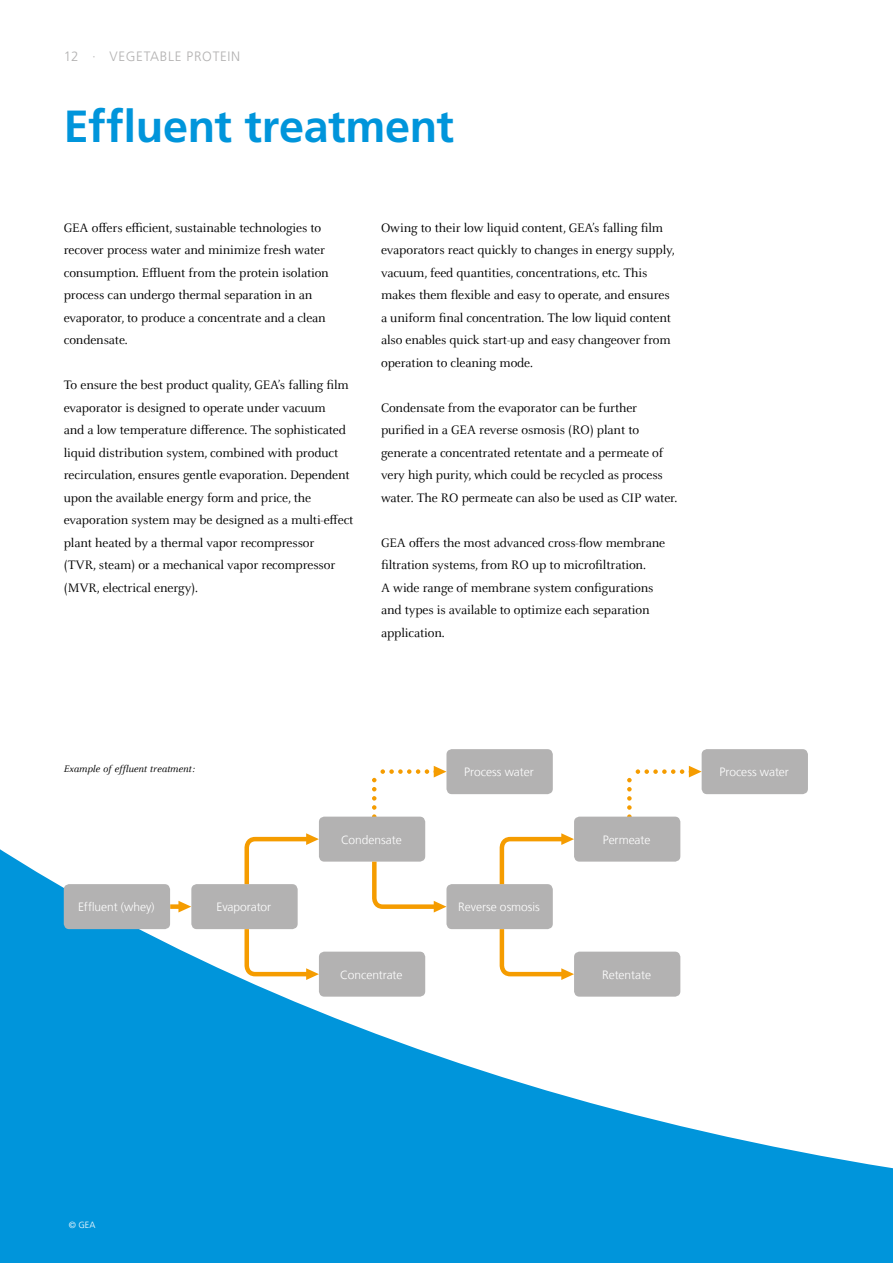
<style>
.page{position:relative;width:893px;height:1263px;background:#fff}
.page>*{position:absolute;margin:0;border:0;box-sizing:border-box;transform-origin:0 0}
.t1{font:700 45px "Frutiger LT Com";letter-spacing:-.01em;color:#0095db}
.t2{font:13.5px/22.5px "Celeste OT";letter-spacing:-.01em;color:#000}
.t3{font:300 13.5px "Frutiger LT Com";letter-spacing:.05em;color:#b3b2b2}
.t4{font:300 12px "Frutiger LT Com";letter-spacing:-.005em;color:#fff}
.t5{font:italic 10.5px "Celeste OT";color:#000}
.t6{font:300 9px "Frutiger LT Com";color:#fff}
</style>
<div class="page">
<svg style="left:0;top:841px;width:893px;height:422px;fill:#0095db"></svg>
<div style="left:64px;top:884px;width:106px;height:45px;background:#b3b2b2;border-radius:5px"></div>
<div style="left:191px;top:884px;width:107px;height:45px;background:#b3b2b2;border-radius:5px"></div>
<div style="left:446px;top:884px;width:107px;height:45px;background:#b3b2b2;border-radius:5px"></div>
<div style="left:574px;top:952px;width:106px;height:45px;background:#b3b2b2;border-radius:5px"></div>
<div style="left:574px;top:817px;width:106px;height:45px;background:#b3b2b2;border-radius:5px"></div>
<div style="left:319px;top:817px;width:106px;height:45px;background:#b3b2b2;border-radius:5px"></div>
<div style="left:319px;top:952px;width:106px;height:45px;background:#b3b2b2;border-radius:5px"></div>
<div style="left:446px;top:749px;width:107px;height:45px;background:#b3b2b2;border-radius:5px"></div>
<div style="left:702px;top:749px;width:106px;height:45px;background:#b3b2b2;border-radius:5px"></div>
<svg style="left:178px;top:901px;width:13px;height:11px"></svg>
<div style="left:170px;top:904px;width:11px;height:5px;background:#f59c00"></div>
<svg style="left:242px;top:833px;width:77px;height:56px"></svg>
<svg style="left:372px;top:766px;width:74px;height:53px"></svg>
<svg style="left:497px;top:833px;width:77px;height:56px"></svg>
<svg style="left:627px;top:766px;width:75px;height:53px"></svg>
<svg style="left:242px;top:925px;width:77px;height:55px"></svg>
<svg style="left:370px;top:857px;width:76px;height:55px"></svg>
<svg style="left:497px;top:925px;width:77px;height:55px"></svg>
<p class="t3" style="left:64px;top:49px;width:64px">12 · vege</p>
<p class="t3" style="left:144px;top:49px;width:98px">table protein</p>
<h1 class="t1" style="left:64px;top:99px;width:392px">Effluent treatment</h1>
<p class="t2" style="left:64px;top:216px;width:267px">GEA offers efficient, sustainable technologies to recover process water and minimize fresh water consumption. Effluent from the protein isolation process can undergo thermal separation in an evaporator, to produce a concentrate and a clean condensate.</p>
<p class="t2" style="left:64px;top:374px;width:291px">To ensure the best product quality, GEA’s falling film evaporator is designed to operate under vacuum<br>and a low temperature difference. The sophisticated liquid distribution system, combined with product recirculation, ensures gentle evaporation. Dependent upon the available energy form and price, the evaporation system may be designed as a multi-effect plant heated by a thermal vapor recompressor<br>(TVR, steam) or a mechanical vapor recompressor (MVR, electrical energy).</p>
<p class="t2" style="left:381px;top:216px;width:295px">Owing to their low liquid content, GEA’s falling film evaporators react quickly to changes in energy supply, vacuum, feed quantities, concentrations, etc. This makes them flexible and easy to operate, and ensures a uniform final concentration. The low liquid content also enables quick start-up and easy changeover from operation to cleaning mode.</p>
<p class="t2" style="left:381px;top:396px;width:298px">Condensate from the evaporator can be further purified in a GEA reverse osmosis (RO) plant to generate a concentrated retentate and a permeate of very high purity, which could be recycled as process water. The RO permeate can also be used as CIP water.</p>
<p class="t2" style="left:381px;top:531px;width:286px">GEA offers the most advanced cross-flow membrane filtration systems, from RO up to microfiltration.<br>A wide range of membrane system configurations and types is available to optimize each separation application.</p>
<p class="t5" style="left:64px;top:763px;width:133px">Example of effluent treatment:</p>
<p class="t4" style="left:464px;top:765px;width:71px">Process water</p>
<p class="t4" style="left:719px;top:765px;width:71px">Process water</p>
<p class="t4" style="left:341px;top:832px;width:62px">Condensate</p>
<p class="t4" style="left:603px;top:832px;width:49px">Permeate</p>
<p class="t4" style="left:78px;top:900px;width:78px">Effluent (whey)</p>
<p class="t4" style="left:216px;top:900px;width:56px">Evaporator</p>
<p class="t4" style="left:458px;top:900px;width:83px">Reverse osmosis</p>
<p class="t4" style="left:340px;top:967px;width:64px">Concentrate</p>
<p class="t4" style="left:602px;top:967px;width:50px">Retentate</p>
<p class="t6" style="left:69px;top:1220px;width:28px">© GEA</p>
</div>
